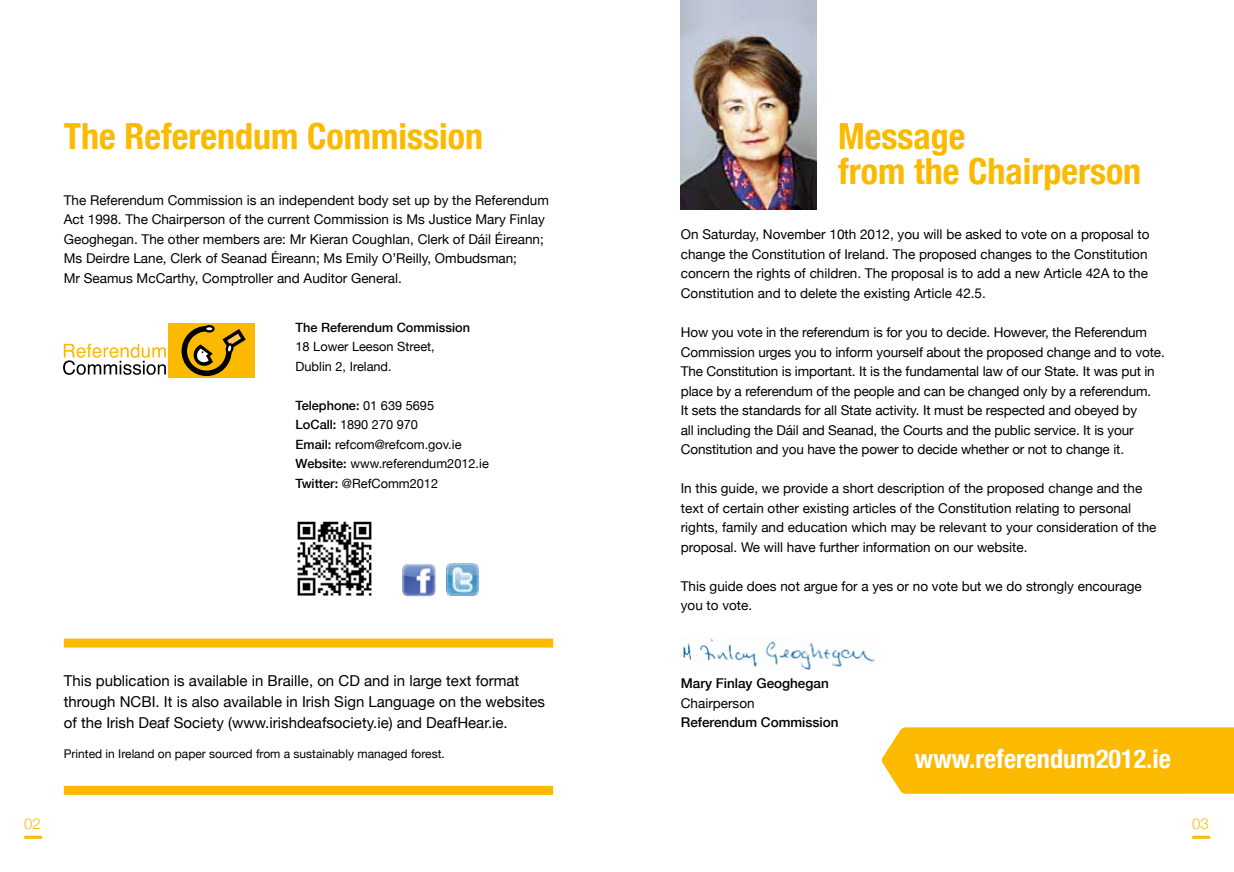
<style>
.page{position:relative;width:1234px;height:872px;background:#fff}
.page>*{position:absolute;margin:0;border:0;box-sizing:border-box;transform-origin:0 0}
.t1{font:700 condensed 36px/34.5px "Helvetica Neue";color:#fbba00}
.t2{font:700 condensed 26.1px "Helvetica Neue";color:#fff}
.t3{font:15px/21px "Helvetica Neue";color:#000}
.t4{font:300 15px "Helvetica Neue";color:#fbba00}
.t5{font:13.5px/19.5px "Helvetica Neue";color:#000}
.t6{font:500 13.5px "Helvetica Neue";color:#000}
.t7{font:12.75px/19.5px "Helvetica Neue";color:#000}
.t8{font:500 12.75px "Helvetica Neue";color:#000}
.t9{font:12px "Helvetica Neue";color:#000}
.s1{font-weight:500}
</style>
<div class="page">
<div style="left:169px;top:323px;width:86px;height:55px;background:#fbba00"></div>
<svg style="left:63px;top:343px;width:103px;height:32px"></svg>
<svg style="left:181px;top:325px;width:65px;height:51px"></svg>
<div style="left:64px;top:786px;width:489px;height:9px;background:#fbba00"></div>
<div style="left:64px;top:638px;width:489px;height:9px;background:#fbba00"></div>
<div style="left:881px;top:727px;width:352px;height:66px;background:#fbba00"></div>
<img style="left:297px;top:521px;width:75px;height:75px">
<hr style="left:1191px;top:835px;width:18px;height:3px;background:#fbba00">
<hr style="left:24px;top:835px;width:18px;height:3px;background:#fbba00">
<img style="left:683px;top:638px;width:192px;height:32px">
<img style="left:680px;top:0;width:136px;height:209px">
<img style="left:402px;top:564px;width:34px;height:33px">
<img style="left:446px;top:564px;width:32px;height:31px">
<h1 class="t1" style="left:64px;top:119px;width:420px">The Referendum Commission</h1>
<p class="t5" style="left:64px;top:190px;width:486px">The Referendum Commission is an independent body set up by the Referendum Act 1998. The Chairperson of the current Commission is Ms Justice Mary Finlay Geoghegan. The other members are: Mr Kieran Coughlan, Clerk of Dáil Éireann; Ms Deirdre Lane, Clerk of Seanad Éireann; Ms Emily O’Reilly, Ombudsman;<br>Mr Seamus Mccarthy, Comptroller and Auditor General.</p>
<p class="t8" style="left:295px;top:319px;width:176px">The Referendum Commission</p>
<p class="t7" style="left:295px;top:337px;width:141px">18 Lower Leeson Street,<br>Dublin 2, Ireland.</p>
<p class="t7" style="left:295px;top:395px;width:195px"><span class="s1">Telephone:</span> 01 639 5695<br><span class="s1">LoCall:</span> 1890 270 970<br><span class="s1">Email:</span> refcom@refcom.gov.ie<br><span class="s1">Website:</span> www.referendum2012.ie<br><span class="s1">Twitter:</span> @RefComm2012</p>
<p class="t3" style="left:64px;top:669px;width:482px">This publication is available in Braille, on CD and in large text format through NCBI. It is also available in Irish Sign Language on the websites of the Irish Deaf Society (www.irishdeafsociety.ie) and DeafHear.ie.</p>
<p class="t9" style="left:64px;top:746px;width:382px">Printed in Ireland on paper sourced from a sustainably managed forest.</p>
<h1 class="t1" style="left:837px;top:119px;width:305px">Message<br>from the Chairperson</h1>
<p class="t5" style="left:680px;top:225px;width:470px">On Saturday, November 10th 2012, you will be asked to vote on a proposal to change the Constitution of Ireland. The proposed changes to the Constitution concern the rights of children. The proposal is to add a new Article 42A to the Constitution and to delete the existing Article 42.5.</p>
<p class="t5" style="left:680px;top:322px;width:485px">How you vote in the referendum is for you to decide. However, the Referendum Commission urges you to inform yourself about the proposed change and to vote.<br>The Constitution is important. It is the fundamental law of our State. It was put in place by a referendum of the people and can be changed only by a referendum.<br>It sets the standards for all State activity. It must be respected and obeyed by<br>all including the Dáil and Seanad, the Courts and the public service. It is your Constitution and you have the power to decide whether or not to change it.</p>
<p class="t5" style="left:680px;top:478px;width:477px">In this guide, we provide a short description of the proposed change and the text of certain other existing articles of the Constitution relating to personal rights, family and education which may be relevant to your consideration of the proposal. We will have further information on our website.</p>
<p class="t5" style="left:680px;top:576px;width:462px">This guide does not argue for a yes or no vote but we do strongly encourage you to vote.</p>
<p class="t6" style="left:680px;top:675px;width:149px">Mary Finlay Geoghegan</p>
<p class="t5" style="left:680px;top:693px;width:75px">Chairperson</p>
<p class="t6" style="left:680px;top:714px;width:159px">Referendum Commission</p>
<h2 class="t2" style="left:914px;top:743px;width:257px">www.referendum2012.ie</h2>
<p class="t4" style="left:24px;top:815px;width:18px">02</p>
<p class="t4" style="left:1191px;top:815px;width:18px">03</p>
</div>
